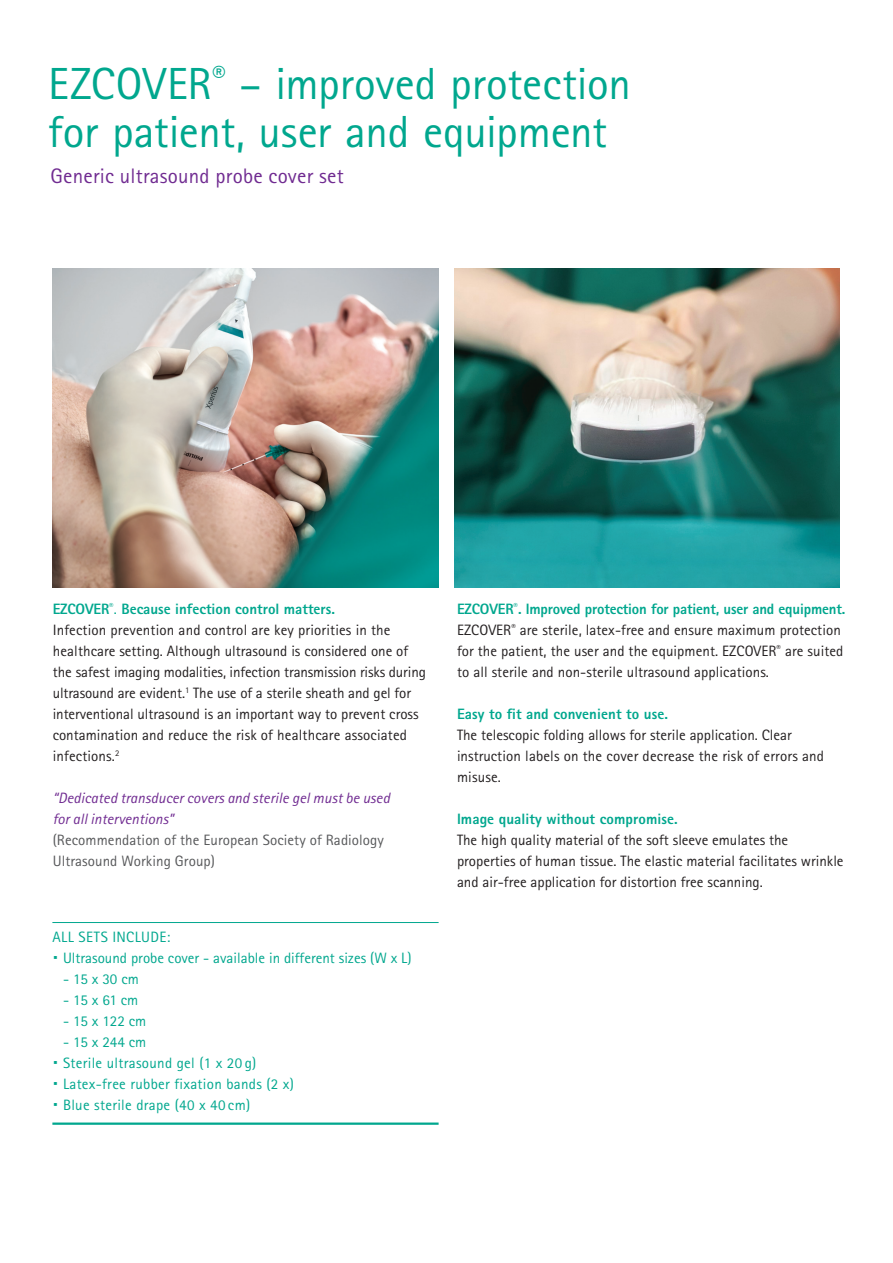
<style>
.page{position:relative;width:893px;height:1263px;background:#fff}
.page>*{position:absolute;margin:0;border:0;box-sizing:border-box;transform-origin:0 0}
.Headline{font:45px/48px "Rotis Sans Serif Pro";letter-spacing:-.005em;color:#00a78e}
.t1{font:21px "Rotis Sans Serif Pro";letter-spacing:.01em;color:#702b91}
.t2{font:15px/21px "Rotis Sans Serif Pro";color:#231f20}
.Bullet_List{font:15px "Rotis Sans Serif Pro";letter-spacing:.02em;color:#00a78e}
.t3{font:800 15px "Rotis Sans Serif Pro";letter-spacing:-.01em;color:#00a78e}
.t4{font:italic 15px/21px "Rotis Sans Serif Pro";letter-spacing:.005em;color:#702b91}
.t5{font:15px/21px "Rotis Sans Serif Pro";letter-spacing:.005em;color:#57585a}
.Bullet_List-2{font:15px "Rotis Sans Serif Pro";color:#00a78e}
.s1{font-weight:400}
.s2{font-size:30px}
.s3{font-weight:800;color:#00a78e}
</style>
<div class="page">
<img style="left:454px;top:269px;width:386px;height:319px">
<img style="left:52px;top:269px;width:387px;height:319px">
<hr style="left:52px;top:922px;width:387px;height:1px;background:#00a78e">
<hr style="left:52px;top:1122px;width:387px;height:3px;background:#00a78e">
<p class="Headline" style="left:48px;top:60px;width:584px">EZCOVER<sup>®</sup> – improved protection for patient, user and equipment</p>
<p class="t1" style="left:51px;top:163px;width:295px">Generic ultrasound probe cover set</p>
<p class="t3" style="left:53px;top:600px;width:284px">EZCOVER<sup>®</sup><span class="s1">.</span> Because infection control matters.</p>
<p class="t2" style="left:53px;top:620px;width:375px">Infection prevention and control are key priorities in the healthcare setting. Although ultrasound is considered one of the safest imaging modalities, infection transmission risks during ultrasound are evident.<sup>1</sup> The use of a sterile sheath and gel for interventional ultrasound is an important way to prevent cross contamination and reduce the risk of healthcare associated infections.<sup>2</sup></p>
<p class="t4" style="left:53px;top:788px;width:339px">“Dedicated transducer covers and sterile gel must be used for all interventions”</p>
<p class="t5" style="left:53px;top:830px;width:333px">(Recommendation of the European Society of Radiology<br>Ultrasound Working Group)</p>
<p class="Bullet_List" style="left:52px;top:928px;width:119px">ALL SETS INCLUDE:</p>
<p class="Bullet_List-2" style="left:52px;top:949px;width:361px"><span class="s2">·</span> Ultrasound probe cover - available in different sizes (W x L)</p>
<p class="Bullet_List" style="left:63px;top:970px;width:77px">- 15 x 30 cm</p>
<p class="Bullet_List" style="left:63px;top:991px;width:77px">- 15 x 61 cm</p>
<p class="Bullet_List" style="left:63px;top:1012px;width:85px">- 15 x 122 cm</p>
<p class="Bullet_List" style="left:63px;top:1033px;width:85px">- 15 x 244 cm</p>
<p class="Bullet_List" style="left:52px;top:1054px;width:205px"><span class="s2">·</span> Sterile ultrasound gel (1 x 20 g)</p>
<p class="Bullet_List" style="left:52px;top:1075px;width:243px"><span class="s2">·</span> Latex-free rubber fixation bands (2 x)</p>
<p class="Bullet_List" style="left:52px;top:1096px;width:199px"><span class="s2">·</span> Blue sterile drape (40 x 40 cm)</p>
<p class="t3" style="left:457px;top:600px;width:390px">EZCOVER<sup>®</sup>. Improved protection for patient, user and equipment.</p>
<p class="t2" style="left:457px;top:620px;width:388px">EZCOVER<sup>®</sup> are sterile, latex-free and ensure maximum protection for the patient, the user and the equipment. EZCOVER<sup>®</sup> are suited to all sterile and non-sterile ultrasound applications.</p>
<p class="t2" style="left:457px;top:704px;width:368px"><span class="s3">Easy to fit and convenient to use.<br></span>The telescopic folding allows for sterile application. Clear instruction labels on the cover decrease the risk of errors and misuse.</p>
<p class="t2" style="left:457px;top:809px;width:388px"><span class="s3">Image quality without compromise.<br></span>The high quality material of the soft sleeve emulates the properties of human tissue. The elastic material facilitates wrinkle and air-free application for distortion free scanning.</p>
</div>
